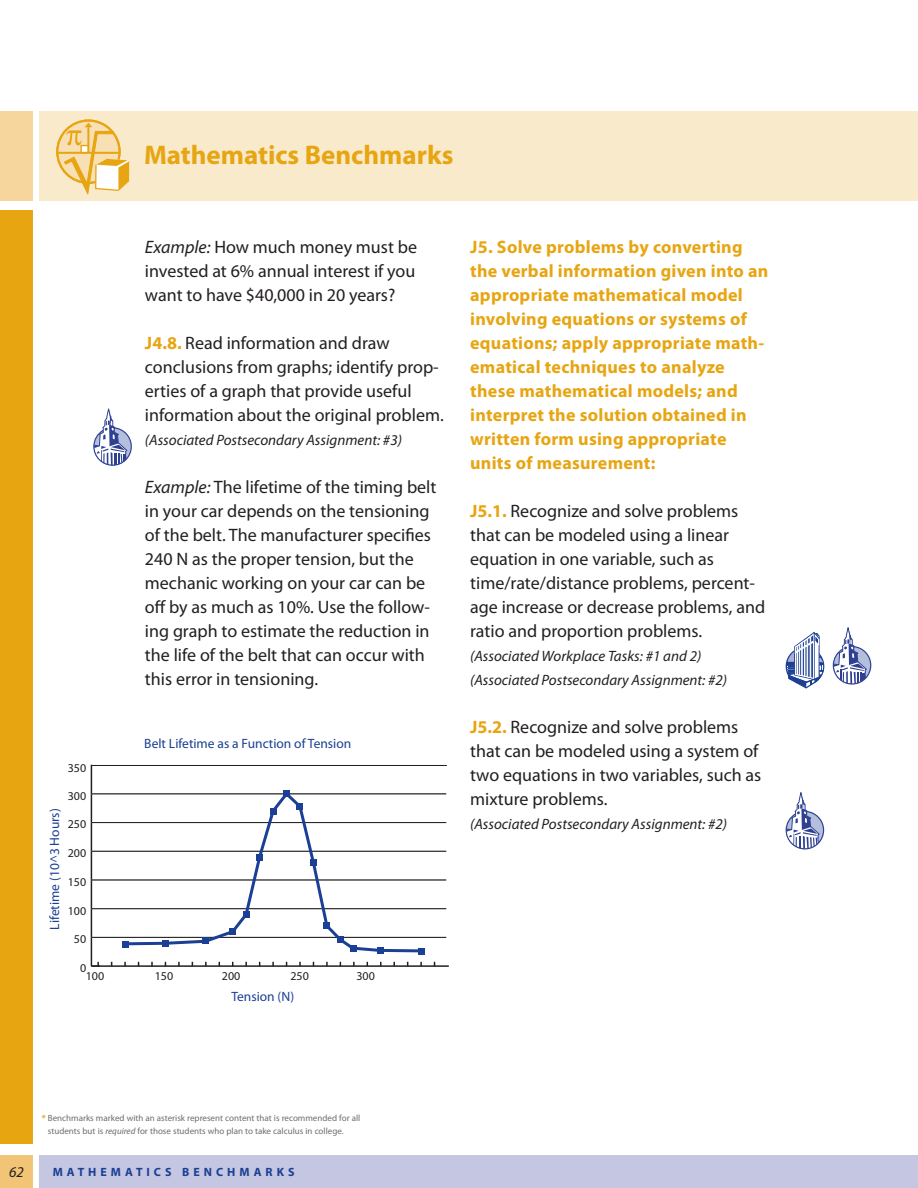
<style>
.page{position:relative;width:918px;height:1188px;background:#fff}
.page>*{position:absolute;margin:0;border:0;box-sizing:border-box;transform-origin:0 0}
.t1{font:700 27px "Myriad Pro";color:#e7a512}
.t2{font:18px/24px "Myriad Pro";color:#231f20}
.t3{font:700 18px/24px "Myriad Pro";letter-spacing:.015em;color:#e7a512}
.t4{font:italic 15px/24px "Myriad Pro";color:#231f20}
.t5{font:13.5px "Myriad Pro";color:#1b3f94}
.t6{font:12px "Myriad Pro";color:#231f20}
.t7{font:700 12px "Myriad Pro";letter-spacing:.335em;color:#1b3f94}
.t8{font:9px/13.5px "Myriad Pro";color:#6c6d70}
.s1{font-style:italic}
.s2{font-weight:700;color:#e7a512}
</style>
<div class="page">
<hr style="left:91px;top:965px;width:358px;height:2px;background:#231f20">
<hr style="left:91px;top:765px;width:1px;height:201px;background:#231f20">
<svg style="left:91px;top:962px;width:9px;height:5px"></svg>
<hr style="left:91px;top:937px;width:355px;height:1px;background:#231f20">
<hr style="left:91px;top:908px;width:355px;height:1px;background:#231f20">
<hr style="left:91px;top:880px;width:355px;height:1px;background:#231f20">
<hr style="left:91px;top:851px;width:355px;height:1px;background:#231f20">
<hr style="left:91px;top:822px;width:355px;height:1px;background:#231f20">
<hr style="left:91px;top:793px;width:355px;height:1px;background:#231f20">
<hr style="left:92px;top:765px;width:355px;height:1px;background:#231f20">
<svg style="left:122px;top:790px;width:302px;height:164px"></svg>
<div style="left:0;top:111px;width:918px;height:90px;background:#f9eacb"></div>
<div style="left:0;top:111px;width:36px;height:90px;background:#f7d69e"></div>
<svg style="left:57px;top:121px;width:63px;height:62px"></svg>
<hr style="left:57px;top:152px;width:63px;height:2px;background:#e7a512">
<div style="left:56px;top:119px;width:65px;height:65px;border:2px solid #e7a512;border-radius:50%"></div>
<svg style="left:64px;top:123px;width:65px;height:71px"></svg>
<div style="left:0;top:1152px;width:918px;height:36px;background:#c5c6e1"></div>
<div style="left:0;top:1152px;width:36px;height:36px;background:#f1c575"></div>
<div style="left:0;top:1149px;width:918px;height:6px;background:#fff"></div>
<div style="left:0;top:210px;width:36px;height:933px;background:#e7a512"></div>
<div style="left:33px;top:0;width:6px;height:1188px;background:#fff"></div>
<svg style="left:93px;top:427px;width:39px;height:39px"></svg>
<svg style="left:833px;top:646px;width:38px;height:39px"></svg>
<svg style="left:786px;top:811px;width:38px;height:38px"></svg>
<svg style="left:786px;top:632px;width:39px;height:57px"></svg>
<h1 class="t1" style="left:144px;top:145px;width:311px">Mathematics Benchmarks</h1>
<p class="t2" style="left:145px;top:237px;width:274px;text-align:justify"><span class="s1">Example:</span> How much money must be invested at 6% annual interest if you want to have $40,000 in 20 years?</p>
<p class="t2" style="left:145px;top:333px;width:300px"><span class="s2">J4.8.</span> Read information and draw conclusions from graphs; identify prop&shy;erties of a graph that provide useful information about the original problem.</p>
<p class="t4" style="left:145px;top:429px;width:259px">(Associated Postsecondary Assignment: #3)</p>
<p class="t2" style="left:145px;top:477px;width:293px"><span class="s1">Example:</span> The lifetime of the timing belt in your car depends on the tensioning of the belt. The manufacturer specifies 240 N as the proper tension, but the mechanic working on your car can be off by as much as 10%. Use the follow&shy;ing graph to estimate the reduction in the life of the belt that can occur with this error in tensioning.</p>
<p class="t6" style="left:68px;top:763px;width:20px">350</p>
<p class="t6" style="left:68px;top:791px;width:20px">300</p>
<p class="t5" style="left:50px;top:930px;width:123px;rotate:-90deg">Lifetime (10^3 Hours)</p>
<p class="t6" style="left:68px;top:820px;width:20px">250</p>
<p class="t6" style="left:68px;top:849px;width:20px">200</p>
<p class="t6" style="left:68px;top:877px;width:20px">150</p>
<p class="t6" style="left:68px;top:906px;width:20px">100</p>
<p class="t6" style="left:74px;top:935px;width:14px">50</p>
<p class="t5" style="left:144px;top:738px;width:209px">Belt Lifetime as a Function of Tension</p>
<p class="t6" style="left:80px;top:964px;width:8px">0</p>
<p class="t6" style="left:86px;top:971px;width:20px">100</p>
<p class="t6" style="left:155px;top:971px;width:20px">150</p>
<p class="t6" style="left:222px;top:971px;width:20px">200</p>
<p class="t6" style="left:290px;top:971px;width:20px">250</p>
<p class="t6" style="left:356px;top:971px;width:20px">300</p>
<p class="t5" style="left:231px;top:991px;width:64px">Tension (N)</p>
<p class="t3" style="left:470px;top:237px;width:300px">J5. Solve problems by converting the verbal information given into an appropriate mathematical model involving equations or systems of equations; apply appropriate math&shy;ematical techniques to analyze these mathematical models; and interpret the solution obtained in written form using appropriate units of measurement:</p>
<p class="t2" style="left:470px;top:501px;width:297px"><span class="s2">J5.1.</span> Recognize and solve problems that can be modeled using a linear equation in one variable, such as time/rate/distance problems, percent&shy;age increase or decrease problems, and ratio and proportion problems.</p>
<p class="t4" style="left:470px;top:645px;width:259px">(Associated Workplace Tasks: #1 and 2) (Associated Postsecondary Assignment: #2)</p>
<p class="t2" style="left:470px;top:717px;width:293px"><span class="s2">J5.2.</span> Recognize and solve problems that can be modeled using a system of two equations in two variables, such as mixture problems.</p>
<p class="t4" style="left:470px;top:813px;width:259px">(Associated Postsecondary Assignment: #2)</p>
<p class="t8" style="left:48px;top:1112px;width:314px;text-indent:-6px"><span class="s2">*</span> Benchmarks marked with an asterisk represent content that is recommended for all students but is <span class="s1">required</span> for those students who plan to take calculus in college.</p>
<p class="t4" style="left:9px;top:1161px;width:16px">62</p>
<p class="t7" style="left:53px;top:1167px;width:243px">MATHEMATICS BENCHMARKS</p>
</div>
